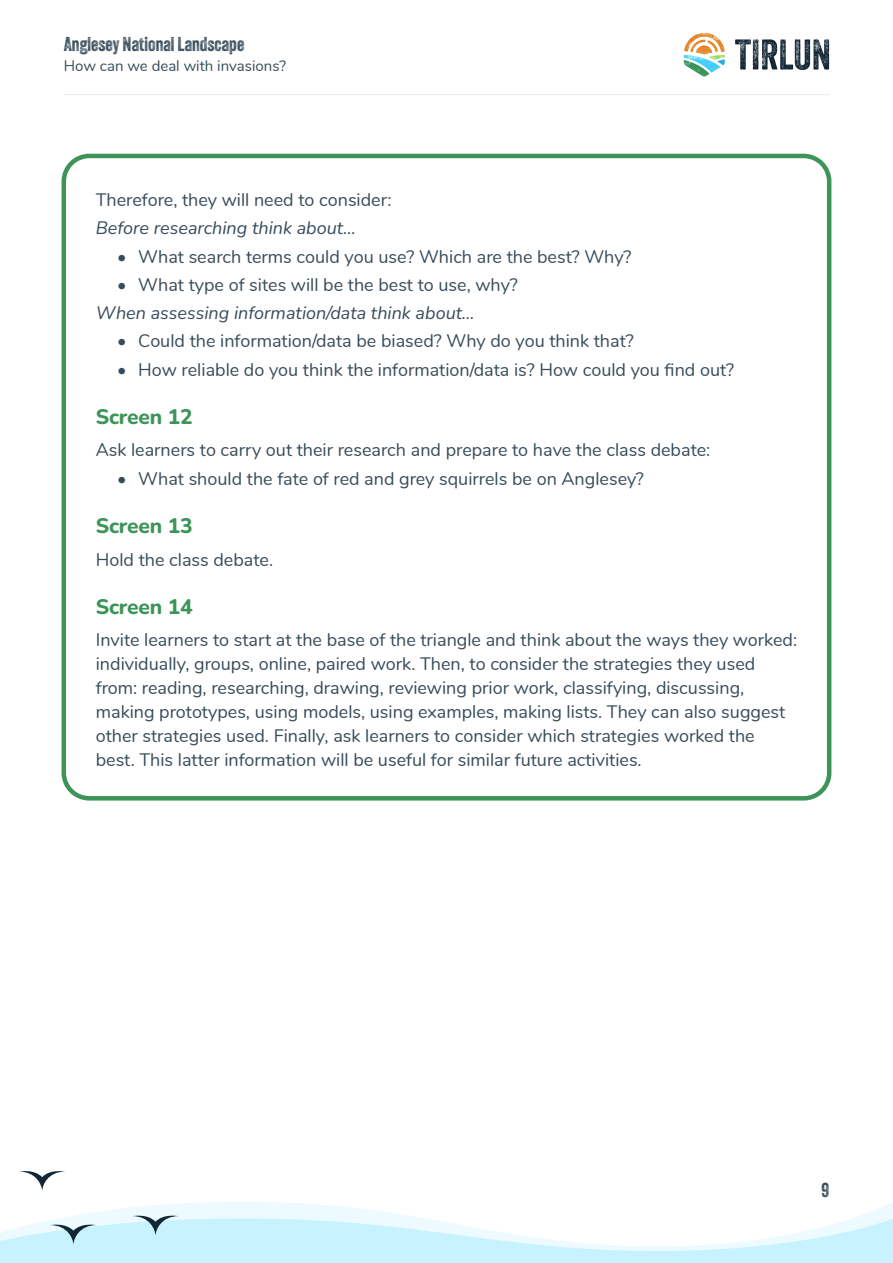
<style>
.page{position:relative;width:893px;height:1263px;background:#fff}
.page>*{position:absolute;margin:0;border:0;box-sizing:border-box;transform-origin:0 0}
.Page_section_heading{font:800 21px "Nunito";letter-spacing:-.01em;color:#3d9459}
.t1{font:19.5px "Veneer Two";color:#374c5a}
.Body_text{font:18px/24px "Nunito";color:#374c5a}
.Paragraph_Style_1{font:italic 18px "Nunito";color:#374c5a}
.Paragraph_Style_1-2{font:18px "Nunito";color:#374c5a}
.t2{font:15px "Nunito";color:#374c5a}
</style>
<div class="page">
<svg style="left:735px;top:39px;width:94px;height:31px"></svg>
<svg style="left:684px;top:33px;width:41px;height:44px"></svg>
<hr style="left:64px;top:94px;width:765px;height:1px;background:#e6e7e9">
<svg style="left:93px;top:1202px;width:800px;height:11px"></svg>
<div style="left:62px;top:154px;width:769px;height:646px;border:4px solid #3d9459;border-radius:26px"></div>
<svg style="left:19px;top:1171px;width:46px;height:20px"></svg>
<svg style="left:0;top:1213px;width:893px;height:50px"></svg>
<p class="t1" style="left:64px;top:32px;width:182px">Anglesey National Landscape</p>
<p class="t2" style="left:64px;top:54px;width:224px">How can we deal with invasions?</p>
<p class="Paragraph_Style_1-2" style="left:96px;top:187px;width:297px">Therefore, they will need to consider:</p>
<p class="Paragraph_Style_1" style="left:96px;top:216px;width:261px">Before researching think about…</p>
<p class="Body_text" style="left:117px;top:243px;width:516px">• What search terms could you use? Which are the best? Why?</p>
<p class="Body_text" style="left:117px;top:272px;width:402px">• What type of sites will be the best to use, why?</p>
<p class="Paragraph_Style_1" style="left:96px;top:300px;width:380px">When assessing information/data think about…</p>
<p class="Body_text" style="left:117px;top:328px;width:518px">• Could the information/data be biased? Why do you think that?</p>
<p class="Body_text" style="left:117px;top:356px;width:619px">• How reliable do you think the information/data is? How could you find out?</p>
<p class="Page_section_heading" style="left:96px;top:402px;width:98px">Screen 12</p>
<p class="Body_text" style="left:96px;top:437px;width:616px">Ask learners to carry out their research and prepare to have the class debate:</p>
<p class="Body_text" style="left:117px;top:465px;width:528px">• What should the fate of red and grey squirrels be on Anglesey?</p>
<p class="Page_section_heading" style="left:96px;top:511px;width:98px">Screen 13</p>
<p class="Body_text" style="left:96px;top:546px;width:179px">Hold the class debate.</p>
<p class="Page_section_heading" style="left:96px;top:591px;width:98px">Screen 14</p>
<p class="Body_text" style="left:96px;top:627px;width:703px">Invite learners to start at the base of the triangle and think about the ways they worked: individually, groups, online, paired work. Then, to consider the strategies they used from: reading, researching, drawing, reviewing prior work, classifying, discussing, making prototypes, using models, using examples, making lists. They can also suggest other strategies used. Finally, ask learners to consider which strategies worked the best. This latter information will be useful for similar future activities.</p>
<p class="t1" style="left:821px;top:1178px;width:9px">9</p>
</div>
